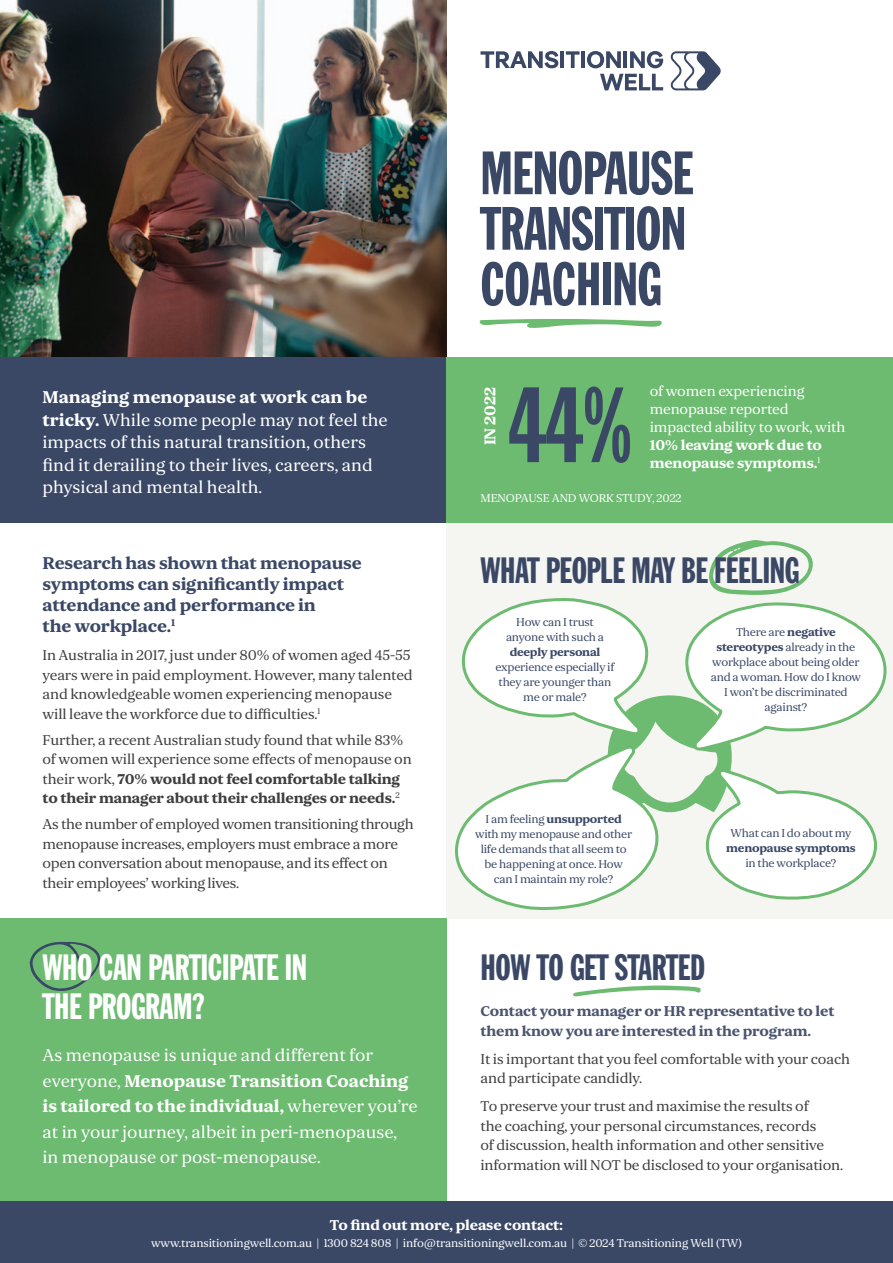
<style>
.page{position:relative;width:893px;height:1263px;background:#fff}
.page>*{position:absolute;margin:0;border:0;box-sizing:border-box;transform-origin:0 0}
.t1{font:105px "Franklin Gothic Std Extra Cond";color:#3a4866}
.t2{font:60px/55.5px "Franklin Gothic Std Extra Cond";letter-spacing:-.01em;color:#3a4866}
.t3{font:36px "Franklin Gothic Std Extra Cond";letter-spacing:-.01em;color:#3a4866}
.t4{font:36px/39px "Franklin Gothic Std Extra Cond";letter-spacing:-.01em;color:#fff}
.t5{font:18px/22.5px "Orbikular";color:#fff}
.t6{font:700 18px/21px "Orbikular";letter-spacing:-.01em;color:#3a4866}
.t7{font:700 16.5px "Orbikular";letter-spacing:-.01em;color:#fff}
.t8{font:15px/19.5px "Orbikular";letter-spacing:-.01em;color:#3e3e3f}
.t9{font:700 15px/19.5px "Orbikular";letter-spacing:-.01em;color:#4c556f}
.t10{font:700 15px/18px "Orbikular";letter-spacing:-.01em;color:#fff}
.t11{font:15px/18px "Orbikular";letter-spacing:-.01em;color:#fff}
.t12{font:12px/15px "Orbikular";letter-spacing:-.02em;color:#3a4866;text-align:center}
.t13{font:12px "Orbikular";letter-spacing:-.01em;color:#fff}
.t14{font:700 12px "Orbikular";letter-spacing:-.02em;color:#3a4866}
.s1{font-weight:700}
</style>
<div class="page">
<div style="left:446px;top:519px;width:447px;height:399px;background:#f5f5f2"></div>
<div style="left:0;top:918px;width:446px;height:296px;background:#6cbb70"></div>
<img style="left:0;top:0;width:446px;height:357px">
<div style="left:0;top:357px;width:446px;height:166px;background:#3a4866"></div>
<div style="left:446px;top:357px;width:447px;height:166px;background:#6cbb70"></div>
<svg style="left:670px;top:51px;width:51px;height:39px"></svg>
<svg style="left:480px;top:51px;width:78px;height:17px"></svg>
<hr style="left:560px;top:51px;width:4px;height:17px;background:#3a4866">
<svg style="left:566px;top:51px;width:14px;height:17px"></svg>
<hr style="left:581px;top:51px;width:4px;height:17px;background:#3a4866">
<svg style="left:587px;top:51px;width:34px;height:17px"></svg>
<hr style="left:624px;top:51px;width:3px;height:17px;background:#3a4866">
<svg style="left:630px;top:51px;width:33px;height:17px"></svg>
<svg style="left:600px;top:74px;width:63px;height:16px"></svg>
<svg style="left:30px;top:942px;width:70px;height:49px"></svg>
<svg style="left:480px;top:319px;width:182px;height:9px"></svg>
<svg style="left:573px;top:985px;width:128px;height:11px"></svg>
<svg style="left:455px;top:540px;width:432px;height:370px"></svg>
<div style="left:0;top:1201px;width:893px;height:62px;background:#3a4866"></div>
<p class="t5" style="left:43px;top:385px;width:347px"><span class="s1">Managing menopause at work can be tricky.</span> While some people may not feel the impacts of this natural transition, others find it derailing to their lives, careers, and physical and mental health.</p>
<p class="t6" style="left:43px;top:552px;width:321px">Research has shown that menopause symptoms can significantly impact attendance and performance in<br>the workplace.<sup>1</sup></p>
<p class="t8" style="left:43px;top:645px;width:372px">In Australia in 2017, just under 80% of women aged 45-55 years were in paid employment. However, many talented and knowledgeable women experiencing menopause will leave the workforce due to difficulties.<sup>1</sup></p>
<p class="t8" style="left:43px;top:729px;width:371px">Further, a recent Australian study found that while 83% of women will experience some effects of menopause on their work, <span class="s1">70% would not feel comfortable talking to their manager about their challenges or needs.</span><sup>2</sup></p>
<p class="t8" style="left:43px;top:814px;width:373px">As the number of employed women transitioning through menopause increases, employers must embrace a more open conversation about menopause, and its effect on their employees’ working lives.</p>
<h3 class="t4" style="left:43px;top:949px;width:266px">WHO CAN PARTICIPATE IN<br>THE PROGRAM?</h3>
<p class="t5" style="left:43px;top:1042px;width:377px;line-height:25.5px">As menopause is unique and different for everyone, <span class="s1">Menopause Transition Coaching is tailored to the individual,</span> wherever you’re at in your journey, albeit in peri-menopause,<br>in menopause or post-menopause.</p>
<h2 class="t2" style="left:480px;top:147px;width:214px">MENOPAUSE<br>TRANSITION<br>COACHING</h2>
<p class="t11" style="left:650px;top:382px;width:197px">of women experiencing menopause reported impacted ability to work, with</p>
<p class="t10" style="left:650px;top:435px;width:174px">10% leaving work due to menopause symptoms.<sup>1</sup></p>
<h1 class="t1" style="left:509px;top:369px;width:124px">44%</h1>
<p class="t13" style="left:480px;top:490px;width:203px">MENOPAUSE AND WORK STUDY, 2022</p>
<p class="t7" style="left:478px;top:445px;width:60px;rotate:-90deg">IN 2022</p>
<h3 class="t3" style="left:480px;top:551px;width:320px">WHAT PEOPLE MAY BE FEELING</h3>
<p class="t12" style="left:506px;top:614px;width:100px">How can I trust anyone with such a</p>
<p class="t14" style="left:510px;top:643px;width:92px">deeply personal</p>
<p class="t12" style="left:496px;top:659px;width:120px">experience especially if they are younger than me or male?</p>
<p class="t12" style="left:475px;top:811px;width:159px">I am feeling <span class="s1">unsupported </span>with my menopause and other life demands that all seem to be happening at once. How can I maintain my role?</p>
<p class="t12" style="left:711px;top:624px;width:152px">There are <span class="s1">negative stereotypes</span> already in the workplace about being older and a woman. How do I know<br>I won’t be discriminated against?</p>
<p class="t12" style="left:731px;top:825px;width:122px">What can I do about my</p>
<p class="t14" style="left:726px;top:839px;width:131px">menopause symptoms</p>
<p class="t12" style="left:745px;top:855px;width:93px">in the workplace?</p>
<h3 class="t3" style="left:480px;top:948px;width:226px">HOW TO GET STARTED</h3>
<p class="t9" style="left:480px;top:1001px;width:356px">Contact your manager or HR representative to let them know you are interested in the program.</p>
<p class="t8" style="left:480px;top:1048px;width:371px">It is important that you feel comfortable with your coach and participate candidly.</p>
<p class="t8" style="left:480px;top:1096px;width:364px">To preserve your trust and maximise the results of<br>the coaching, your personal circumstances, records<br>of discussion, health information and other sensitive information will NOT be disclosed to your organisation.</p>
<p class="t10" style="left:330px;top:1215px;width:235px">To find out more, please contact:</p>
<p class="t13" style="left:151px;top:1235px;width:592px">www.transitioningwell.com.au | 1300 824 808 | info@transitioningwell.com.au | © 2024 Transitioning Well (TW)</p>
</div>
